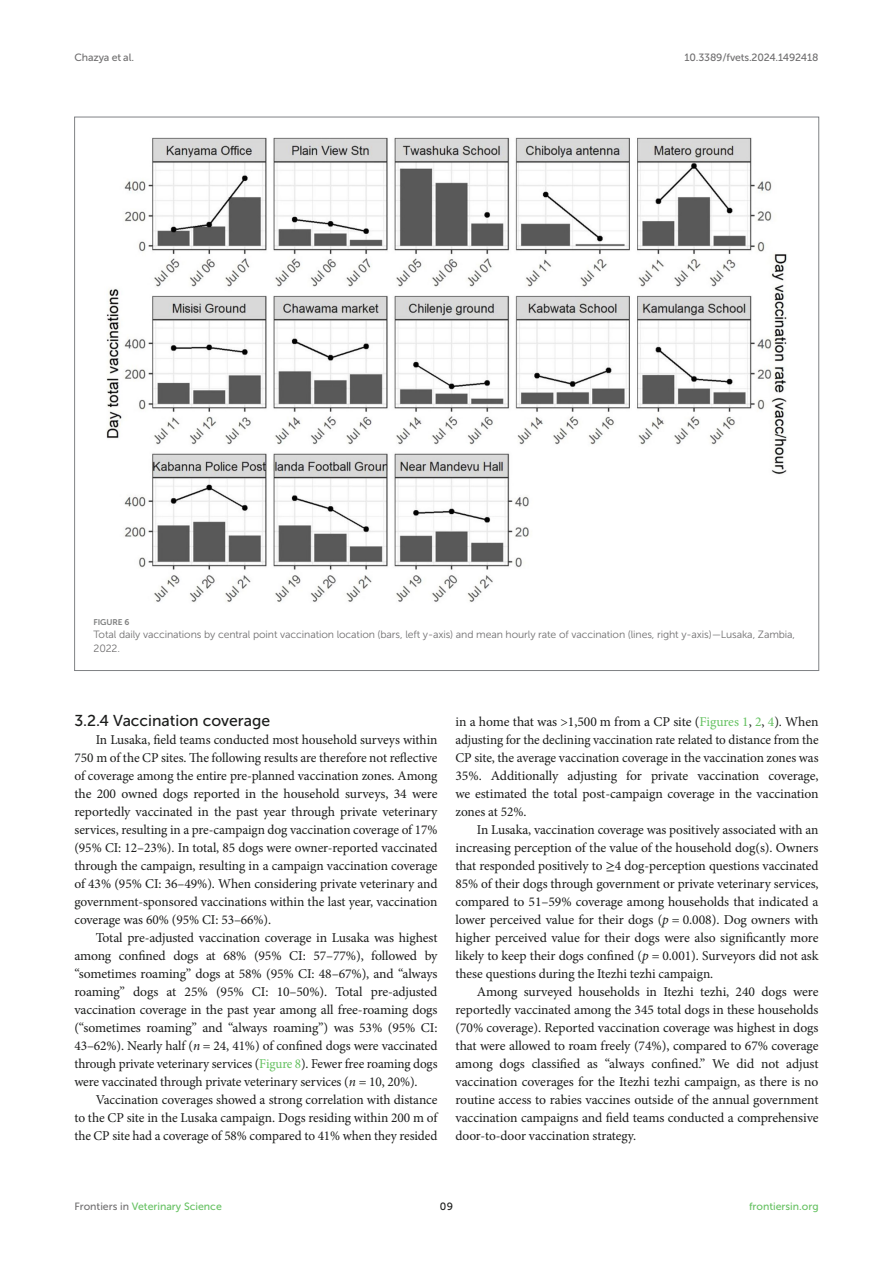
<style>
.page{position:relative;width:893px;height:1263px;background:#fff}
.page>*{position:absolute;margin:0;border:0;box-sizing:border-box;transform-origin:0 0}
.HEAD_3{font:15.75px "Museo Sans 500";color:#1b1c1b}
.TEXT{font:13.5px/18px "Minion Pro";letter-spacing:-.005em;color:#1b1c1b;text-align:justify}
.FIG_LEG{font:10.5px/13.5px "Museo Sans 300";letter-spacing:-.01em;color:#706f70}
.t1{font:10.5px "Museo Sans 500";color:#65c161}
.t2{font:10.5px "Museo Sans 500";letter-spacing:-.015em;color:#706f70}
.t3{font:10.5px "Museo Sans 500";color:#1b1c1b}
.FIG_HD{font:8.25px "Museo Sans 700";letter-spacing:-.01em;color:#7e7f7f}
.s1{font-style:italic}
.s2{color:#65c161}
.s3{font-family:"STIX General"}
.s4{color:#706f70}
</style>
<div class="page">
<img style="left:106px;top:137px;width:681px;height:465px">
<p class="t2" style="left:74px;top:51px;width:61px">Chazya et al.</p>
<p class="t2" style="left:685px;top:51px;width:135px">10.3389/fvets.2024.1492418</p>
<p class="FIG_HD" style="left:94px;top:617px;width:37px">FIGURE 6</p>
<p class="FIG_LEG" style="left:94px;top:628px;width:703px">Total daily vaccinations by central point vaccination location (bars, left y-axis) and mean hourly rate of vaccination (lines, right y-axis)—Lusaka, Zambia,<br>2022.</p>
<p class="HEAD_3" style="left:74px;top:712px;width:197px">3.2.4 Vaccination coverage</p>
<p class="TEXT" style="left:74px;top:731px;width:365px;text-indent:21px">In Lusaka, field teams conducted most household surveys within 750 m of the CP sites. The following results are therefore not reflective of coverage among the entire pre-planned vaccination zones. Among the 200 owned dogs reported in the household surveys, 34 were reportedly vaccinated in the past year through private veterinary services, resulting in a pre-campaign dog vaccination coverage of 17% (95% CI: 12–23%). In total, 85 dogs were owner-reported vaccinated through the campaign, resulting in a campaign vaccination coverage of 43% (95% CI: 36–49%). When considering private veterinary and government-sponsored vaccinations within the last year, vaccination coverage was 60% (95% CI: 53–66%).</p>
<p class="TEXT" style="left:74px;top:929px;width:365px;text-indent:21px">Total pre-adjusted vaccination coverage in Lusaka was highest among confined dogs at 68% (95% CI: 57–77%), followed by “sometimes roaming” dogs at 58% (95% CI: 48–67%), and “always roaming” dogs at 25% (95% CI: 10–50%). Total pre-adjusted vaccination coverage in the past year among all free-roaming dogs (“sometimes roaming” and “always roaming”) was 53% (95% CI:<br>43–62%). Nearly half (<span class="s1">n</span> = 24, 41%) of confined dogs were vaccinated through private veterinary services (<span class="s2">Figure 8</span>). Fewer free roaming dogs were vaccinated through private veterinary services (<span class="s1">n</span> = 10, 20%).</p>
<p class="TEXT" style="left:74px;top:1091px;width:365px;text-indent:21px">Vaccination coverages showed a strong correlation with distance to the CP site in the Lusaka campaign. Dogs residing within 200 m of the CP site had a coverage of 58% compared to 41% when they resided</p>
<p class="TEXT" style="left:455px;top:713px;width:365px">in a home that was &gt;1,500 m from a CP site (<span class="s2">Figures 1</span>, <span class="s2">2</span>, <span class="s2">4</span>). When adjusting for the declining vaccination rate related to distance from the CP site, the average vaccination coverage in the vaccination zones was 35%. Additionally adjusting for private vaccination coverage, we estimated the total post-campaign coverage in the vaccination zones at 52%.</p>
<p class="TEXT" style="left:455px;top:821px;width:365px;text-indent:21px">In Lusaka, vaccination coverage was positively associated with an increasing perception of the value of the household dog(s). Owners that responded positively to <span class="s3">≥</span>4 dog-perception questions vaccinated 85% of their dogs through government or private veterinary services, compared to 51–59% coverage among households that indicated a lower perceived value for their dogs (<span class="s1">p</span> = 0.008). Dog owners with higher perceived value for their dogs were also significantly more likely to keep their dogs confined (<span class="s1">p</span> = 0.001). Surveyors did not ask these questions during the Itezhi tezhi campaign.</p>
<p class="TEXT" style="left:455px;top:983px;width:365px;text-indent:21px">Among surveyed households in Itezhi tezhi, 240 dogs were reportedly vaccinated among the 345 total dogs in these households (70% coverage). Reported vaccination coverage was highest in dogs that were allowed to roam freely (74%), compared to 67% coverage among dogs classified as “always confined.” We did not adjust vaccination coverages for the Itezhi tezhi campaign, as there is no routine access to rabies vaccines outside of the annual government vaccination campaigns and field teams conducted a comprehensive door-to-door vaccination strategy.</p>
<p class="t1" style="left:74px;top:1200px;width:149px"><span class="s4">Frontiers in</span> Veterinary Science</p>
<p class="t3" style="left:440px;top:1200px;width:15px">09</p>
<p class="t1" style="left:749px;top:1200px;width:71px">frontiersin.org</p>
</div>
